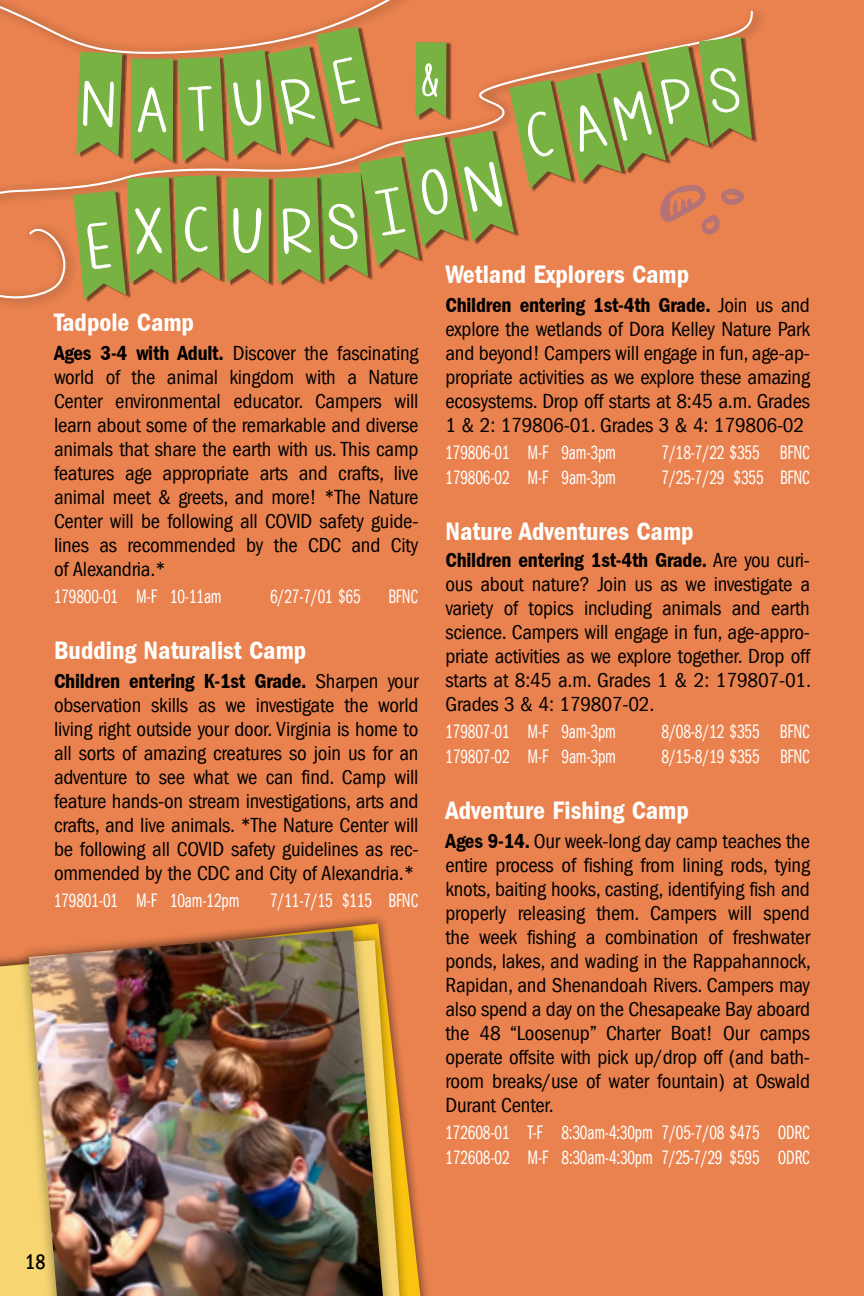
<style>
.page{position:relative;width:864px;height:1296px;background:#e9824f}
.page>*{position:absolute;margin:0;border:0;box-sizing:border-box;transform-origin:0 0}
.t1{font:600 condensed 26px "Franklin Gothic";color:#fff}
.t2{font:500 condensed 22px "Franklin Gothic";color:#000;scale:.9 1}
.t3{font:condensed 21px/24px "Franklin Gothic";letter-spacing:-.01em;color:#000;text-align:justify}
.t4{font:20px/24.8px "Franklin Gothic Book Cmpr";letter-spacing:-.01em;color:#fff;scale:.9 1}
.s1{font-weight:600}
</style>
<div class="page">
<svg style="left:415px;top:1186px;width:13px;height:110px"></svg>
<div style="left:0;top:930px;width:415px;height:366px;background:#000;opacity:.75"></div>
<svg style="left:0;top:940px;width:405px;height:356px;background:#efbf5c"></svg>
<div style="left:18px;top:918px;width:380px;height:378px;background:#000;opacity:.3"></div>
<img style="left:29px;top:930px;width:354px;height:366px">
<div style="left:701px;top:37px;width:56px;height:110px;background:#000;opacity:.5"></div>
<div style="left:77px;top:191px;width:54px;height:111px;background:#000;opacity:.5"></div>
<svg style="left:0;top:0;width:752px;height:299px"></svg>
<p class="t1" style="left:54px;top:307px;width:141px">Tadpole Camp</p>
<p class="t3" style="left:54px;top:341px;width:366px"><span class="s1">Ages 3-4 with Adult.</span> Discover the fascinating world of the animal kingdom with a Nature Center environmental educator. Campers will learn about some of the remarkable and diverse animals that share the earth with us. This camp features age appropriate arts and crafts, live animal meet &amp; greets, and more! *The Nature Center will be following all COVID safety guide&shy;lines as recommended by the CDC and City of Alexandria.*</p>
<p class="t4" style="left:54px;top:584px;width:188px">179800-01 M-F 10-11am</p>
<p class="t4" style="left:270px;top:584px;width:102px">6/27-7/01 $65</p>
<p class="t4" style="left:388px;top:584px;width:34px">BFNC</p>
<p class="t1" style="left:54px;top:635px;width:254px">Budding Naturalist Camp</p>
<p class="t3" style="left:54px;top:669px;width:366px"><span class="s1">Children entering K-1st Grade.</span> Sharpen your observation skills as we investigate the world living right outside your door. Virginia is home to all sorts of amazing creatures so join us for an adventure to see what we can find. Camp will feature hands-on stream investigations, arts and crafts, and live animals. *The Nature Center will be following all COVID safety guidelines as rec&shy;ommended by the CDC and City of Alexandria.*</p>
<p class="t4" style="left:54px;top:888px;width:208px">179801-01 M-F 10am-12pm</p>
<p class="t4" style="left:270px;top:888px;width:166px">7/11-7/15 $115 BFNC</p>
<p class="t1" style="left:446px;top:260px;width:245px">Wetland Explorers Camp</p>
<p class="t3" style="left:446px;top:293px;width:366px"><span class="s1">Children entering 1st-4th Grade.</span> Join us and explore the wetlands of Dora Kelley Nature Park and beyond! Campers will engage in fun, age-ap&shy;propriate activities as we explore these amazing ecosystems. Drop off starts at 8:45 a.m. Grades 1 &amp; 2: 179806-01. Grades 3 &amp; 4: 179806-02</p>
<p class="t4" style="left:446px;top:441px;width:191px">179806-01 M-F 9am-3pm</p>
<p class="t4" style="left:662px;top:441px;width:166px">7/18-7/22 $355 BFNC</p>
<p class="t4" style="left:446px;top:465px;width:191px">179806-02 M-F 9am-3pm</p>
<p class="t4" style="left:662px;top:465px;width:166px">7/25-7/29 $355 BFNC</p>
<p class="t1" style="left:446px;top:517px;width:250px">Nature Adventures Camp</p>
<p class="t3" style="left:446px;top:548px;width:367px"><span class="s1">Children entering 1st-4th Grade.</span> Are you curi&shy;ous about nature? Join us as we investigate a variety of topics including animals and earth science. Campers will engage in fun, age-appro&shy;priate activities as we explore together. Drop off starts at 8:45 a.m. Grades 1 &amp; 2: 179807-01.<br>Grades 3 &amp; 4: 179807-02.</p>
<p class="t4" style="left:446px;top:719px;width:191px">179807-01 M-F 9am-3pm</p>
<p class="t4" style="left:662px;top:719px;width:166px">8/08-8/12 $355 BFNC</p>
<p class="t4" style="left:446px;top:744px;width:191px">179807-02 M-F 9am-3pm</p>
<p class="t4" style="left:662px;top:744px;width:166px">8/15-8/19 $355 BFNC</p>
<p class="t1" style="left:446px;top:795px;width:245px">Adventure Fishing Camp</p>
<p class="t3" style="left:446px;top:829px;width:367px"><span class="s1">Ages 9-14.</span> Our week-long day camp teaches the entire process of fishing from lining rods, tying knots, baiting hooks, casting, identifying fish and properly releasing them. Campers will spend the week fishing a combination of freshwater ponds, lakes, and wading in the Rappahannock, Rapidan, and Shenandoah Rivers. Campers may also spend a day on the Chesapeake Bay aboard the 48 “Loosenup” Charter Boat! Our camps operate offsite with pick up/drop off (and bath&shy;room breaks/use of water fountain) at Oswald Durant Center.</p>
<p class="t4" style="left:446px;top:1120px;width:406px">172608-01 T-F 8:30am-4:30pm 7/05-7/08 $475 ODRC<br>172608-02 M-F 8:30am-4:30pm 7/25-7/29 $595 ODRC</p>
<p class="t2" style="left:25px;top:1249px;width:24px">18</p>
</div>
